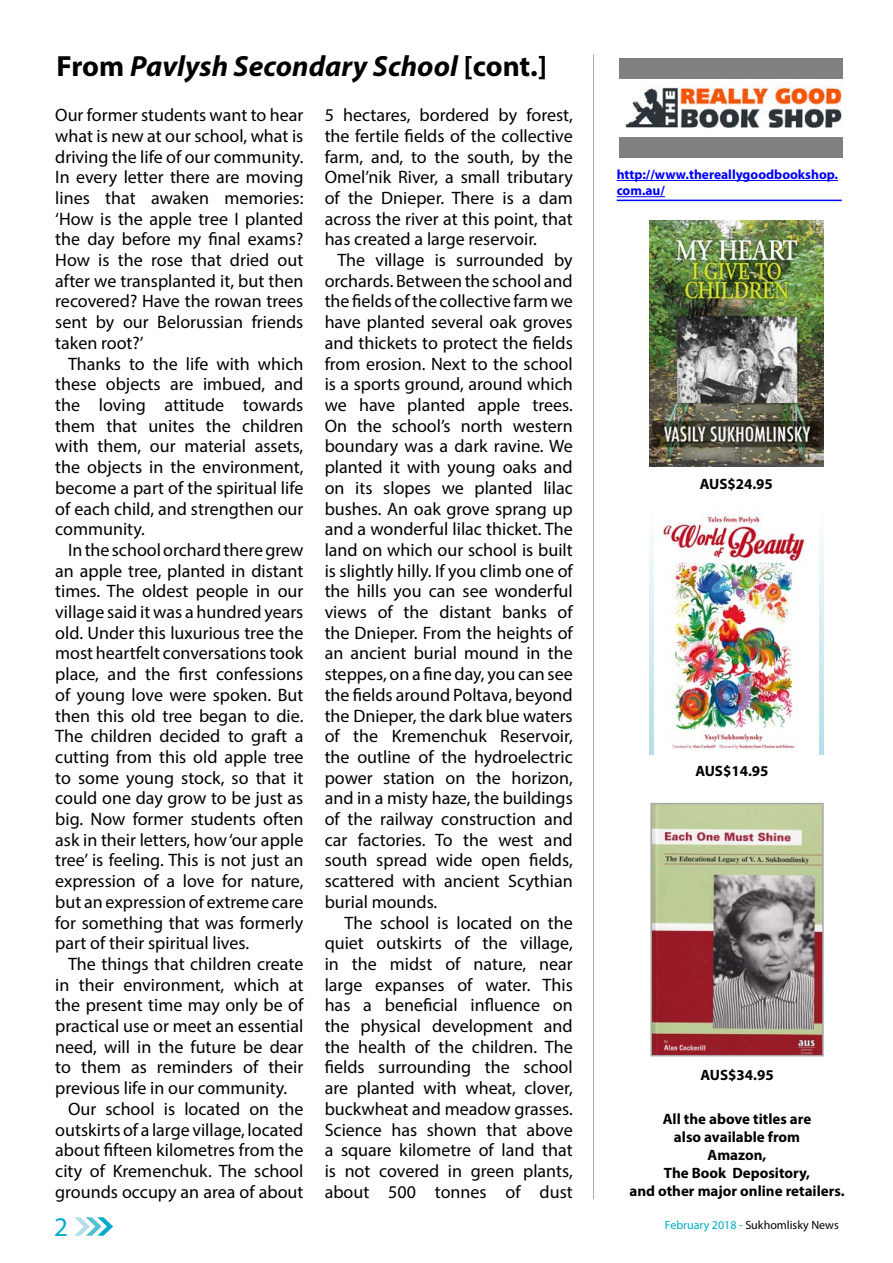
<style>
.page{position:relative;width:893px;height:1263px;background:#fff}
.page>*{position:absolute;margin:0;border:0;box-sizing:border-box;transform-origin:0 0}
._02_Article_Title{font:italic 700 29.25px "Myriad Pro";color:#000}
.t1{font:27px "Myriad Pro";color:#00abc8}
.t2{font:18px/20.7px "Myriad Pro";color:#000;text-align:justify}
.TOC_entry{font:700 15px "Myriad Pro";color:#000}
.t3{font:700 13.5px/16.2px "Myriad Pro";color:#00f}
.t4{font:12px "Myriad Pro";color:#000}
.s1{font-style:normal}
.s2{color:#00abc8}
</style>
<div class="page">
<svg style="left:74px;top:1217px;width:39px;height:19px"></svg>
<div style="left:650px;top:509px;width:173px;height:245px;background:linear-gradient(to bottom,#fefeff,#b6dde8)"></div>
<img style="left:654px;top:509px;width:165px;height:245px">
<hr style="left:593px;top:54px;width:1px;height:1145px;background:#a7a9ac">
<div style="left:620px;top:58px;width:223px;height:100px;background:#808080"></div>
<img style="left:620px;top:80px;width:223px;height:57px">
<img style="left:653px;top:806px;width:168px;height:247px">
<div style="left:650px;top:803px;width:174px;height:253px;border:2px solid #a7a9ac"></div>
<hr style="left:617px;top:180px;width:221px;height:1px;background:#00f">
<hr style="left:617px;top:200px;width:225px;height:1px;background:#00f">
<hr style="left:617px;top:196px;width:48px;height:1px;background:#00f">
<img style="left:650px;top:221px;width:173px;height:245px">
<p class="_02_Article_Title" style="left:57px;top:47px;width:492px"><span class="s1">From</span> Pavlysh Secondary School <span class="s1">[cont.]</span></p>
<p class="t2" style="left:55px;top:104px;width:250px">Our former students want to hear what is new at our school, what is driving the life of our community.<br>In every letter there are moving lines that awaken memories: ‘How is the apple tree I planted the day before my final exams?<br>How is the rose that dried out after we transplanted it, but then recovered? Have the rowan trees sent by our Belorussian friends taken root?’</p>
<p class="t2" style="left:55px;top:353px;width:250px;text-indent:13px">Thanks to the life with which these objects are imbued, and the loving attitude towards them that unites the children with them, our material assets, the objects in the environment, become a part of the spiritual life of each child, and strengthen our community.</p>
<p class="t2" style="left:55px;top:539px;width:250px;text-indent:13px">In the school orchard there grew an apple tree, planted in distant times. The oldest people in our village said it was a hundred years old. Under this luxurious tree the most heartfelt conversations took place, and the first confessions of young love were spoken. But then this old tree began to die.<br>The children decided to graft a cutting from this old apple tree to some young stock, so that it could one day grow to be just as big. Now former students often ask in their letters, how ‘our apple tree’ is feeling. This is not just an expression of a love for nature, but an expression of extreme care for something that was formerly part of their spiritual lives.</p>
<p class="t2" style="left:55px;top:953px;width:250px;text-indent:13px">The things that children create in their environment, which at the present time may only be of practical use or meet an essential need, will in the future be dear to them as reminders of their previous life in our community.</p>
<p class="t2" style="left:55px;top:1098px;width:250px;text-indent:13px">Our school is located on the outskirts of a large village, located about fifteen kilometres from the city of Kremenchuk. The school grounds occupy an area of about</p>
<p class="t2" style="left:325px;top:104px;width:250px">5 hectares, bordered by forest, the fertile fields of the collective farm, and, to the south, by the Omel’nik River, a small tributary of the Dnieper. There is a dam across the river at this point, that has created a large reservoir.</p>
<p class="t2" style="left:325px;top:249px;width:250px;text-indent:13px">The village is surrounded by orchards. Between the school and the fields of the collective farm we have planted several oak groves and thickets to protect the fields from erosion. Next to the school is a sports ground, around which we have planted apple trees.<br>On the school’s north western boundary was a dark ravine. We planted it with young oaks and on its slopes we planted lilac bushes. An oak grove sprang up and a wonderful lilac thicket. The land on which our school is built is slightly hilly. If you climb one of the hills you can see wonderful views of the distant banks of the Dnieper. From the heights of an ancient burial mound in the steppes, on a fine day, you can see the fields around Poltava, beyond the Dnieper, the dark blue waters of the Kremenchuk Reservoir, the outline of the hydroelectric power station on the horizon, and in a misty haze, the buildings of the railway construction and car factories. To the west and south spread wide open fields, scattered with ancient Scythian burial mounds.</p>
<p class="t2" style="left:325px;top:912px;width:250px;text-indent:20px">The school is located on the quiet outskirts of the village, in the midst of nature, near large expanses of water. This has a beneficial influence on the physical development and the health of the children. The fields surrounding the school are planted with wheat, clover, buckwheat and meadow grasses.<br>Science has shown that above a square kilometre of land that is not covered in green plants, about 500 tonnes of dust</p>
<p class="t3" style="left:617px;top:166px;width:223px">http://www.thereallygoodbookshop. com.au/</p>
<p class="TOC_entry" style="left:700px;top:474px;width:75px">AUS$24.95</p>
<p class="TOC_entry" style="left:695px;top:761px;width:75px">AUS$14.95</p>
<p class="TOC_entry" style="left:700px;top:1065px;width:75px">AUS$34.95</p>
<p class="TOC_entry" style="left:663px;top:1109px;width:150px">All the above titles are</p>
<p class="TOC_entry" style="left:674px;top:1127px;width:128px">also available from</p>
<p class="TOC_entry" style="left:708px;top:1145px;width:60px">Amazon,</p>
<p class="TOC_entry" style="left:664px;top:1163px;width:148px">The Book Depository,</p>
<p class="TOC_entry" style="left:629px;top:1181px;width:217px">and other major online retailers.</p>
<h2 class="t1" style="left:54px;top:1210px;width:15px">2</h2>
<p class="t4" style="left:665px;top:1218px;width:175px"><span class="s2">February 2018 -</span> Sukhomlisky News</p>
</div>
